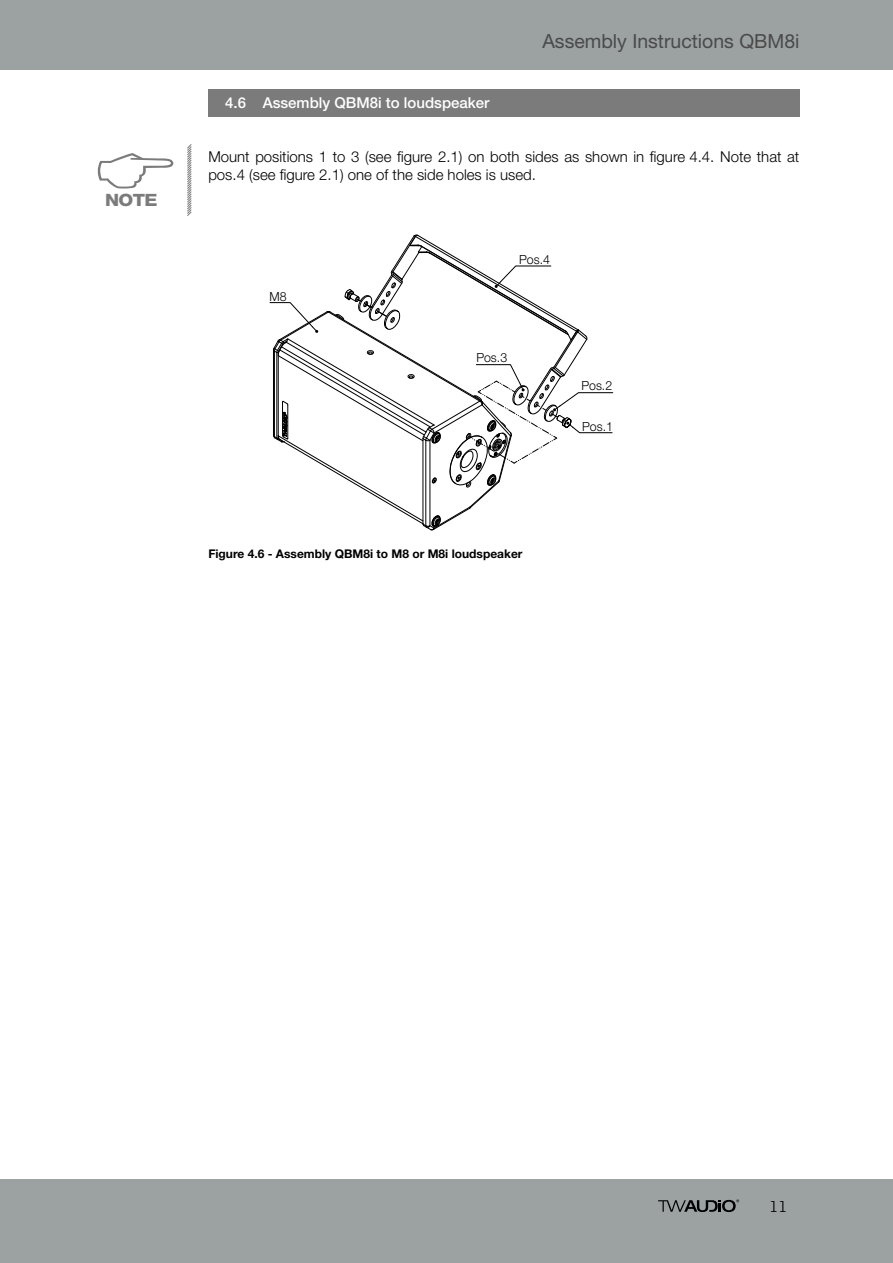
<style>
.page{position:relative;width:893px;height:1263px;background:#fff}
.page>*{position:absolute;margin:0;border:0;box-sizing:border-box;transform-origin:0 0}
.t1{font:19.5px "Helvetica Neue LT Std";color:#4a4a49}
.t2{font:800 16.95px "Helvetica Neue LT Std";color:#7c7b7b;scale:1.12 1}
.t3{font:300 16.5px "Lexia";color:#000}
.t4{font:300 15px/18px "Helvetica Neue LT Std";color:#000}
.t5{font:500 15px "Helvetica Neue LT Std";color:#fff}
.t6{font:300 12.6px "Helvetica Neue LT Std";color:#000}
.t7{font:700 12px "Helvetica Neue LT Std";color:#000}
</style>
<div class="page">
<div style="left:0;top:0;width:893px;height:69px;background:#9ca1a2"></div>
<div style="left:0;top:1179px;width:893px;height:84px;background:#9ca1a2"></div>
<svg style="left:658px;top:1199px;width:81px;height:13px"></svg>
<div style="left:208px;top:89px;width:591px;height:28px;background:#7c7b7b"></div>
<svg style="left:98px;top:153px;width:75px;height:35px"></svg>
<svg style="left:187px;top:144px;width:5px;height:72px"></svg>
<svg style="left:270px;top:235px;width:343px;height:295px"></svg>
<p class="t2" style="left:105px;top:190px;width:48px">NOTE</p>
<p class="t5" style="left:225px;top:94px;width:266px">4.6 Assembly QBM8i to loudspeaker</p>
<h1 class="t1" style="left:542px;top:29px;width:259px">Assembly Instructions QBM8i</h1>
<p class="t4" style="left:208px;top:147px;width:593px">Mount positions 1 to 3 (see figure 2.1) on both sides as shown in figure 4.4. Note that at pos.4 (see figure 2.1) one of the side holes is used.</p>
<p class="t6" style="left:270px;top:289px;width:19px">M8</p>
<p class="t6" style="left:519px;top:252px;width:32px">Pos.4</p>
<p class="t6" style="left:476px;top:350px;width:32px">Pos.3</p>
<p class="t6" style="left:581px;top:378px;width:32px">Pos.2</p>
<p class="t6" style="left:582px;top:419px;width:32px">Pos.1</p>
<p class="t7" style="left:208px;top:546px;width:316px">Figure 4.6 - Assembly QBM8i to M8 or M8i loudspeaker</p>
<p class="t3" style="left:769px;top:1195px;width:19px">11</p>
</div>
